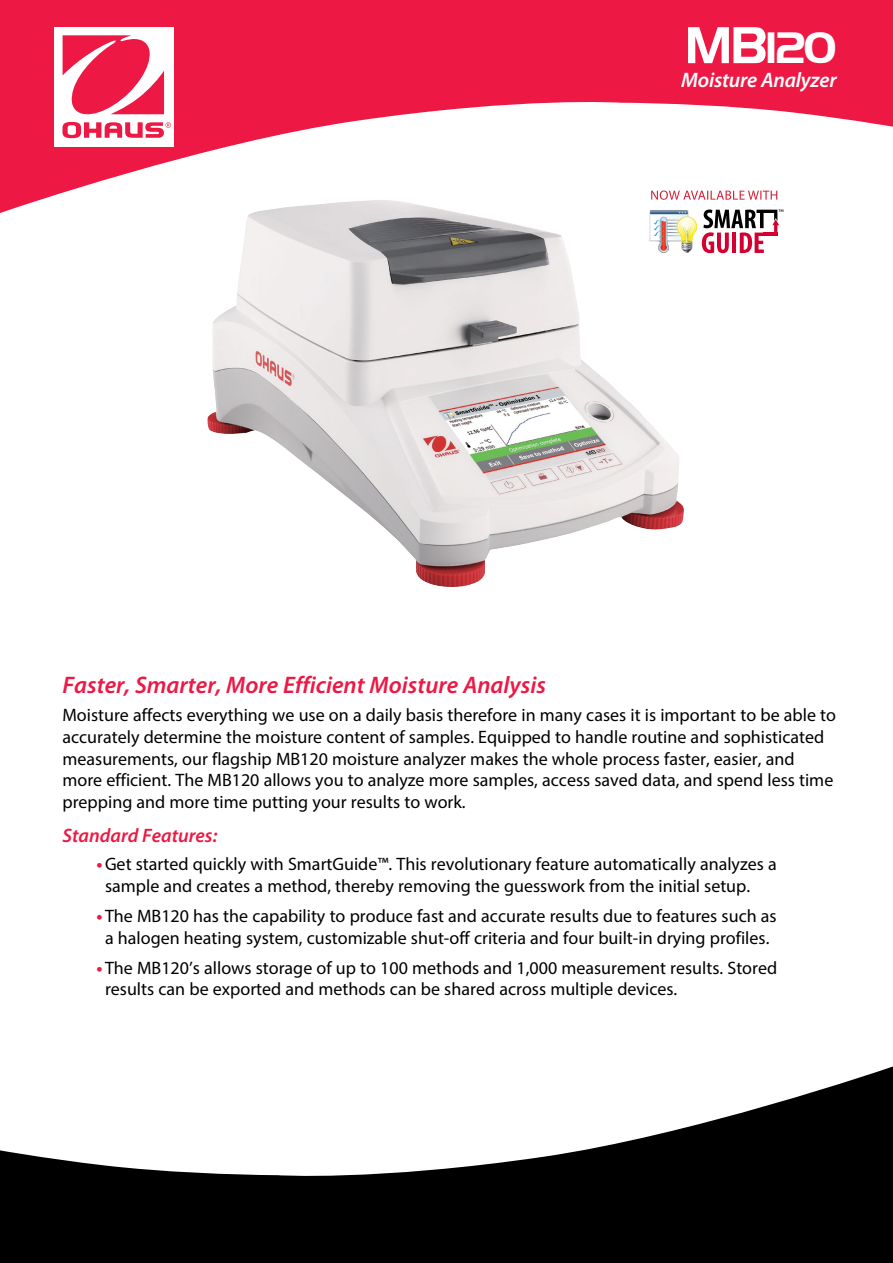
<style>
.page{position:relative;width:893px;height:1263px;background:#fff}
.page>*{position:absolute;margin:0;border:0;box-sizing:border-box;transform-origin:0 0}
.t1{font:700 45.9px "Handel Got D";color:#fff}
.t2{font:italic 600 24px "Myriad Pro";color:#ed1844}
.t3{font:italic 600 21px "Myriad Pro";letter-spacing:-.01em;color:#fff}
.t4{font:italic 600 19.5px "Myriad Pro";color:#ed1844}
.t5{font:18px/21.6px "Myriad Pro";color:#000}
.s1{font-size:54px}
.s2{font-weight:700;color:#ed1844}
</style>
<div class="page">
<svg style="left:0;top:0;width:893px;height:213px;fill:#ed1844"></svg>
<div style="left:54px;top:27px;width:120px;height:119px;background:#fff"></div>
<svg style="left:62px;top:35px;width:109px;height:103px"></svg>
<svg style="left:0;top:1066px;width:893px;height:197px;fill:#000"></svg>
<img style="left:207px;top:200px;width:478px;height:387px">
<svg style="left:702px;top:209px;width:81px;height:44px"></svg>
<img style="left:649px;top:206px;width:49px;height:49px">
<svg style="left:651px;top:190px;width:126px;height:10px"></svg>
<h1 class="t1" style="left:684px;top:22px;width:154px"><span class="s1">MB</span>120</h1>
<p class="t3" style="left:681px;top:67px;width:157px">Moisture Analyzer</p>
<h2 class="t2" style="left:63px;top:670px;width:485px">Faster, Smarter, More Efficient Moisture Analysis</h2>
<p class="t5" style="left:63px;top:704px;width:775px">Moisture affects everything we use on a daily basis therefore in many cases it is important to be able to accurately determine the moisture content of samples. Equipped to handle routine and sophisticated measurements, our flagship MB120 moisture analyzer makes the whole process faster, easier, and more efficient. The MB120 allows you to analyze more samples, access saved data, and spend less time prepping and more time putting your results to work.</p>
<p class="t4" style="left:63px;top:823px;width:156px">Standard Features:</p>
<p class="t5" style="left:105px;top:853px;width:673px;text-indent:-8px"><span class="s2">•</span>Get started quickly with SmartGuide™. This revolutionary feature automatically analyzes a sample and creates a method, thereby removing the guesswork from the initial setup.</p>
<p class="t5" style="left:97px;top:905px;width:682px;text-align:center"><span class="s2">•</span> The MB120 has the capability to produce fast and accurate results due to features such as a halogen heating system, customizable shut-off criteria and four built-in drying profiles.</p>
<p class="t5" style="left:105px;top:956px;width:674px;text-indent:-8px"><span class="s2">•</span> The MB120’s allows storage of up to 100 methods and 1,000 measurement results. Stored results can be exported and methods can be shared across multiple devices.</p>
</div>
